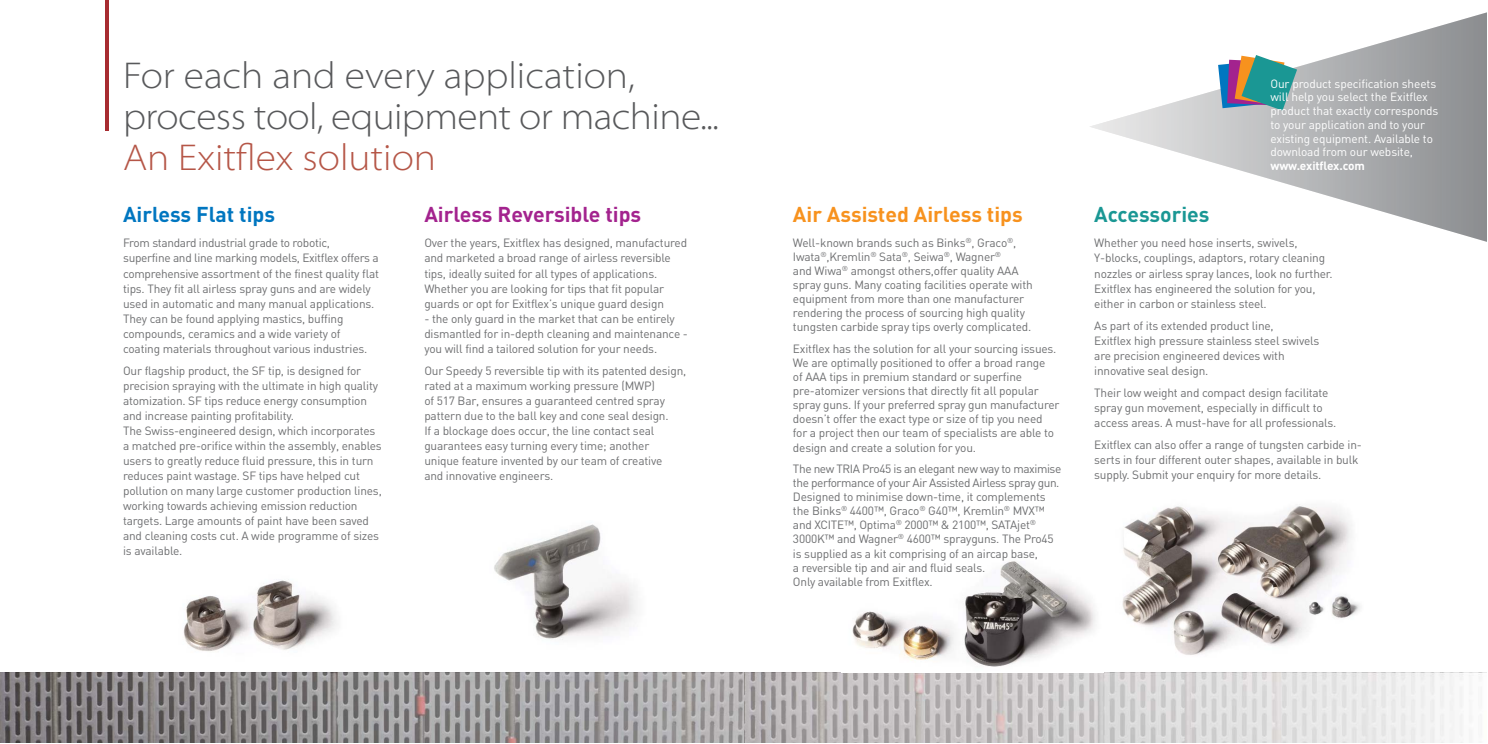
<style>
.page{position:relative;width:1488px;height:744px;background:#fff}
.page>*{position:absolute;margin:0;border:0;box-sizing:border-box;transform-origin:0 0}
.t1{font:300 semi-expanded 37.5px/41.2px "Myriad Pro";color:#58595b}
.t2{font:300 semi-expanded 37.5px "Myriad Pro";color:#b55647}
.t3{font:700 21.25px "DIN";color:#f7921e}
.t4{font:700 21.25px "DIN";color:#a3238e}
.t5{font:700 21.25px "DIN";color:#0076c0}
.t6{font:700 21.25px "DIN";color:#1a9794}
.t7{font:11.88px/15px "DIN";letter-spacing:-.015em;color:#6d6e70}
.t8{font:11.88px/13.8px "DIN";letter-spacing:-.01em;color:#fff}
.t9{font:700 11.88px "DIN";letter-spacing:-.01em;color:#fff}
</style>
<div class="page">
<img style="left:1122px;top:506px;width:238px;height:149px">
<img style="left:494px;top:524px;width:143px;height:116px">
<img style="left:183px;top:580px;width:154px;height:71px">
<img style="left:743px;top:672px;width:743px;height:70px">
<svg style="left:0;top:672px;width:743px;height:70px;background:#908e8f"></svg>
<svg style="left:1090px;top:12px;width:396px;height:230px"></svg>
<hr style="left:105px;top:0;width:4px;height:130px;background:#a72c31">
<img style="left:852px;top:561px;width:244px;height:106px">
<svg style="left:1218px;top:55px;width:79px;height:56px;background:#71989d"></svg>
<h1 class="t1" style="left:123px;top:57px;width:597px">For each and every application, process tool, equipment or machine...</h1>
<h1 class="t2" style="left:123px;top:143px;width:314px">An Exitflex solution</h1>
<h2 class="t5" style="left:123px;top:207px;width:154px">Airless Flat tips</h2>
<p class="t7" style="left:123px;top:237px;width:257px">From standard industrial grade to robotic, superfine and line marking models, Exitflex offers a comprehensive assortment of the finest quality flat tips. They fit all airless spray guns and are widely used in automatic and many manual applications.<br>They can be found applying mastics, buffing compounds, ceramics and a wide variety of coating materials throughout various industries.</p>
<p class="t7" style="left:123px;top:364px;width:260px">Our flagship product, the SF tip, is designed for precision spraying with the ultimate in high quality atomization. SF tips reduce energy consumption and increase painting profitability.<br>The Swiss-engineered design, which incorporates a matched pre-orifice within the assembly, enables users to greatly reduce fluid pressure, this in turn reduces paint wastage. SF tips have helped cut pollution on many large customer production lines, working towards achieving emission reduction targets. Large amounts of paint have been saved and cleaning costs cut. A wide programme of sizes is available.</p>
<h2 class="t4" style="left:424px;top:207px;width:218px">Airless Reversible tips</h2>
<p class="t7" style="left:424px;top:237px;width:264px">Over the years, Exitflex has designed, manufactured and marketed a broad range of airless reversible tips, ideally suited for all types of applications.<br>Whether you are looking for tips that fit popular guards or opt for Exitflex’s unique guard design</p>
<p class="t7" style="left:424px;top:312px;width:265px">- the only guard in the market that can be entirely dismantled for in-depth cleaning and maintenance - you will find a tailored solution for your needs.</p>
<p class="t7" style="left:424px;top:364px;width:263px">Our Speedy 5 reversible tip with its patented design, rated at a maximum working pressure (MWP)<br>of 517 Bar, ensures a guaranteed centred spray pattern due to the ball key and cone seal design.<br>If a blockage does occur, the line contact seal guarantees easy turning every time; another unique feature invented by our team of creative<br>and innovative engineers.</p>
<h2 class="t3" style="left:793px;top:207px;width:231px">Air Assisted Airless tips</h2>
<p class="t7" style="left:793px;top:237px;width:241px;line-height:14.1px">Well-known brands such as Binks<sup>®</sup>, Graco<sup>®</sup>, Iwata<sup>®</sup>,Kremlin<sup>®</sup> Sata<sup>®</sup>, Seiwa<sup>®</sup>, Wagner<sup>®<br></sup>and Wiwa<sup>®</sup> amongst others,offer quality AAA spray guns. Many coating facilities operate with equipment from more than one manufacturer rendering the process of sourcing high quality tungsten carbide spray tips overly complicated.</p>
<p class="t7" style="left:793px;top:343px;width:268px;line-height:14.1px">Exitflex has the solution for all your sourcing issues.<br>We are optimally positioned to offer a broad range<br>of AAA tips in premium standard or superfine pre-atomizer versions that directly fit all popular spray guns. If your preferred spray gun manufacturer doesn’t offer the exact type or size of tip you need for a project then our team of specialists are able to design and create a solution for you.</p>
<p class="t7" style="left:793px;top:463px;width:270px;line-height:14.1px">The new TRIA Pro45 is an elegant new way to maximise the performance of your Air Assisted Airless spray gun.<br>Designed to minimise down-time, it complements the Binks<sup>®</sup> 4400™, Graco<sup>®</sup> G40™, Kremlin<sup>®</sup> MVX™ and XCITE™, Optima<sup>®</sup> 2000™ &amp; 2100™, SATAjet<sup>® </sup>3000K™ and Wagner<sup>®</sup> 4600™ sprayguns. The Pro45 is supplied as a kit comprising of an aircap base,<br>a reversible tip and air and fluid seals.<br>Only available from Exitflex.</p>
<p class="t8" style="left:1270px;top:78px;width:169px">Our product specification sheets will help you select the Exitflex product that exactly corresponds to your application and to your existing equipment. Available to download from our website,</p>
<p class="t9" style="left:1270px;top:162px;width:96px">www.exitflex.com</p>
<h2 class="t6" style="left:1094px;top:207px;width:117px">Accessories</h2>
<p class="t7" style="left:1094px;top:237px;width:240px">Whether you need hose inserts, swivels, Y-blocks, couplings, adaptors, rotary cleaning nozzles or airless spray lances, look no further.<br>Exitflex has engineered the solution for you, either in carbon or stainless steel.</p>
<p class="t7" style="left:1094px;top:319px;width:227px">As part of its extended product line,<br>Exitflex high pressure stainless steel swivels are precision engineered devices with innovative seal design.</p>
<p class="t7" style="left:1094px;top:386px;width:244px">Their low weight and compact design facilitate spray gun movement, especially in difficult to access areas. A must-have for all professionals.</p>
<p class="t7" style="left:1094px;top:438px;width:269px">Exitflex can also offer a range of tungsten carbide in&shy;serts in four different outer shapes, available in bulk supply. Submit your enquiry for more details.</p>
</div>
